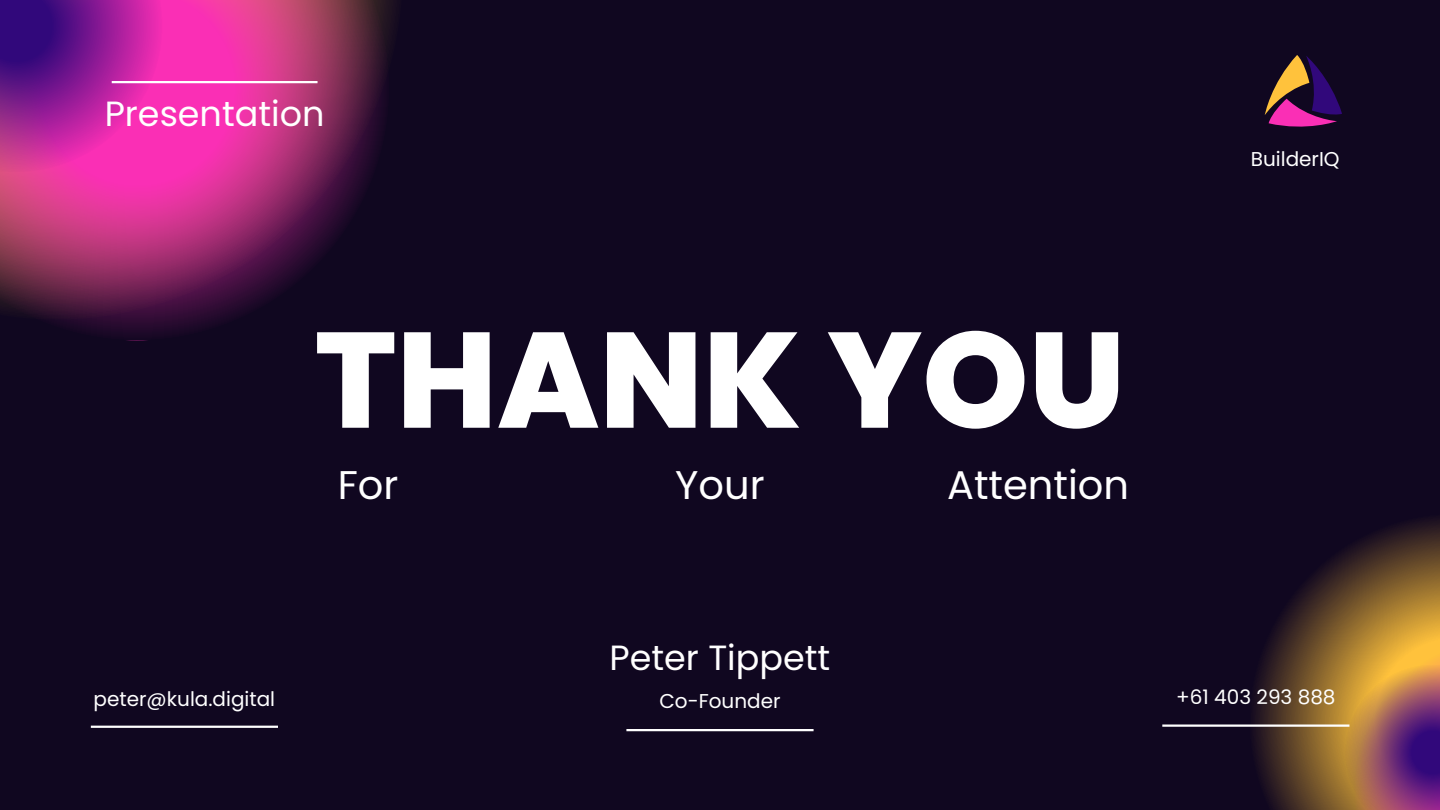
<style>
.page{position:relative;width:1440px;height:810px;background:#100720}
.page>*{position:absolute;margin:0;border:0;box-sizing:border-box;transform-origin:0 0}
.t1{font:800 135.4px "Poppins";color:#fff}
.t2{font:40px "Poppins";color:#fff}
.t3{font:35px "Poppins";color:#fff}
.t4{font:20px "Poppins";color:#fff}
</style>
<div class="page">
<svg style="left:0;top:0;width:389px;height:335px"></svg>
<svg style="left:0;top:0;width:162px;height:172px;background:#a32099"></svg>
<hr style="left:112px;top:81px;width:206px;height:2px;background:#fff">
<svg style="left:1254px;top:519px;width:186px;height:291px"></svg>
<svg style="left:1345px;top:638px;width:95px;height:172px;background:#a46857"></svg>
<svg style="left:1265px;top:55px;width:77px;height:72px"></svg>
<hr style="left:626px;top:729px;width:188px;height:2px;background:#fff">
<hr style="left:91px;top:726px;width:187px;height:2px;background:#fff">
<hr style="left:1162px;top:724px;width:187px;height:3px;background:#fff">
<p class="t3" style="left:105px;top:89px;width:221px">Presentation</p>
<p class="t1" style="left:315px;top:286px;width:812px">THANK YOU</p>
<h3 class="t2" style="left:338px;top:457px;width:62px">For</h3>
<h2 class="t2" style="left:675px;top:457px;width:91px">Your</h2>
<h1 class="t2" style="left:947px;top:457px;width:184px">Attention</h1>
<p class="t4" style="left:1251px;top:145px;width:90px">BuilderIQ</p>
<h2 class="t3" style="left:610px;top:633px;width:222px">Peter Tippett</h2>
<h2 class="t4" style="left:659px;top:687px;width:123px">Co-Founder</h2>
<p class="t4" style="left:94px;top:685px;width:183px">peter@kula.digital</p>
<p class="t4" style="left:1176px;top:683px;width:161px">+61 403 293 888</p>
</div>
